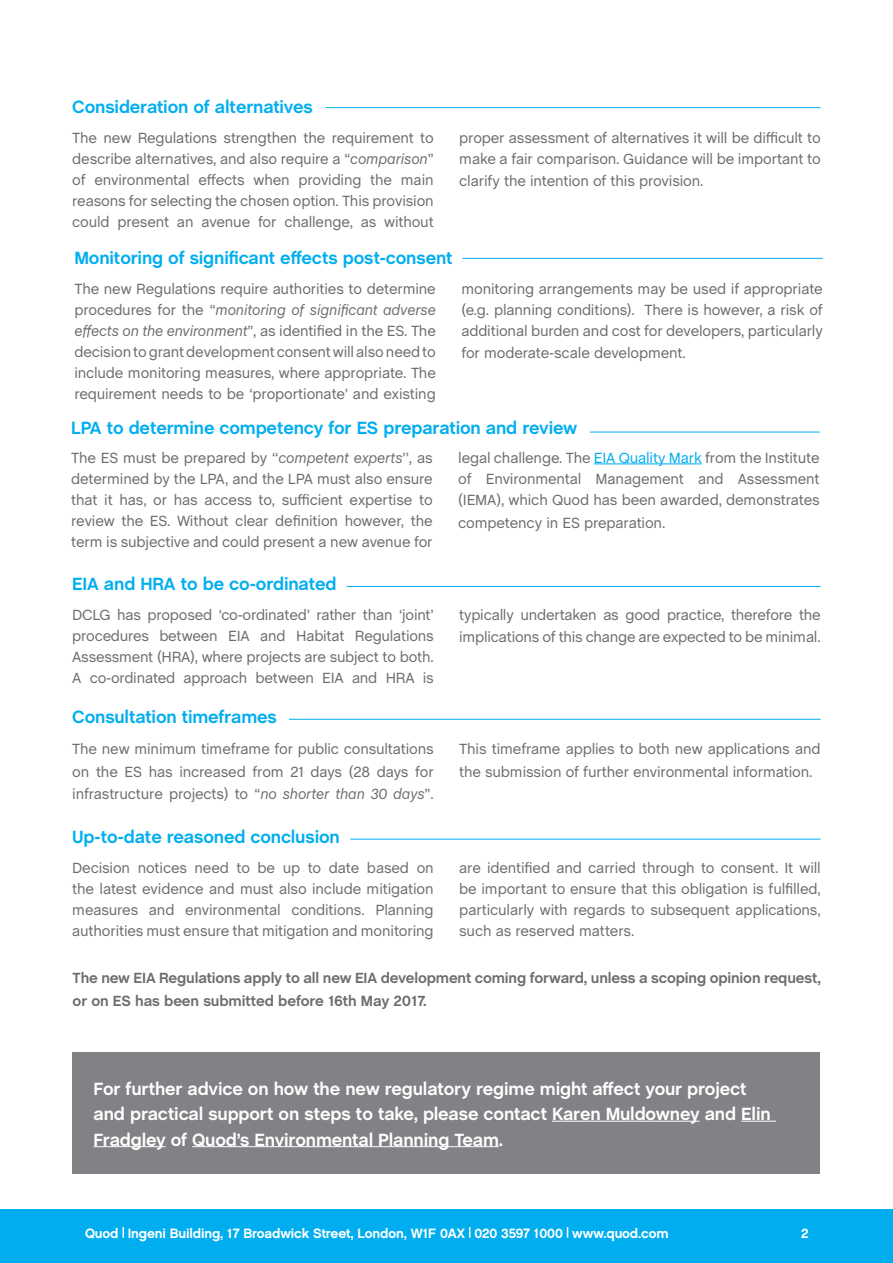
<style>
.page{position:relative;width:893px;height:1263px;background:#fff}
.page>*{position:absolute;margin:0;border:0;box-sizing:border-box;transform-origin:0 0}
.t1{font:700 18px "Chalet";letter-spacing:-.01em;color:#00aeef}
.t2{font:700 18px/25.5px "Chalet";letter-spacing:-.01em;color:#fff}
.t3{font:15px/21px "Chalet";letter-spacing:-.01em;color:#6c6d70;text-align:justify}
.t4{font:700 15px/22.5px "Chalet";letter-spacing:-.01em;color:#6c6d70}
.t5{font:13.5px "Chalet New York Nineteen Sixty";letter-spacing:-.01em;color:#fff}
.s1{font-style:italic}
.s2{color:#00aeef}
</style>
<div class="page">
<div style="left:0;top:1209px;width:893px;height:54px;background:#00aeef"></div>
<svg style="left:122px;top:1227px;width:2px;height:11px"></svg>
<hr style="left:594px;top:464px;width:108px;height:1px;background:#00aeef">
<hr style="left:462px;top:258px;width:361px;height:1px;background:#00aeef">
<hr style="left:347px;top:586px;width:474px;height:1px;background:#00aeef">
<hr style="left:590px;top:432px;width:230px;height:1px;background:#00aeef">
<hr style="left:289px;top:719px;width:532px;height:1px;background:#00aeef">
<hr style="left:350px;top:839px;width:471px;height:1px;background:#00aeef">
<div style="left:72px;top:1053px;width:748px;height:121px;background:#808285"></div>
<hr style="left:552px;top:1121px;width:147px;height:1px;background:#fff">
<hr style="left:741px;top:1121px;width:35px;height:1px;background:#fff">
<hr style="left:94px;top:1146px;width:72px;height:1px;background:#fff">
<hr style="left:192px;top:1146px;width:307px;height:1px;background:#fff">
<hr style="left:325px;top:107px;width:496px;height:1px;background:#00aeef">
<p class="t1" style="left:72px;top:96px;width:242px">Consideration of alternatives</p>
<p class="t3" style="left:72px;top:127px;width:363px">The new Regulations strengthen the requirement to describe alternatives, and also require a “<span class="s1">comparison</span>” of environmental effects when providing the main reasons for selecting the chosen option. This provision could present an avenue for challenge, as without</p>
<p class="t3" style="left:459px;top:127px;width:363px">proper assessment of alternatives it will be difficult to make a fair comparison. Guidance will be important to</p>
<p class="t3" style="left:459px;top:171px;width:246px">clarify the intention of this provision.</p>
<p class="t1" style="left:74px;top:247px;width:379px">Monitoring of significant effects post-consent</p>
<p class="t3" style="left:74px;top:278px;width:363px">The new Regulations require authorities to determine procedures for the “<span class="s1">monitoring of significant adverse effects on the environment</span>”, as identified in the ES. The decision to grant development consent will also need to include monitoring measures, where appropriate. The requirement needs to be ‘proportionate’ and existing</p>
<p class="t3" style="left:461px;top:278px;width:363px">monitoring arrangements may be used if appropriate (e.g. planning conditions). There is however, a risk of additional burden and cost for developers, particularly</p>
<p class="t3" style="left:461px;top:343px;width:226px">for moderate-scale development.</p>
<p class="t1" style="left:71px;top:417px;width:508px">LPA to determine competency for ES preparation and review</p>
<p class="t3" style="left:71px;top:448px;width:363px">The ES must be prepared by ‘‘<span class="s1">competent experts</span>’’, as determined by the LPA, and the LPA must also ensure that it has, or has access to, sufficient expertise to review the ES. Without clear definition however, the term is subjective and could present a new avenue for</p>
<p class="t3" style="left:458px;top:448px;width:363px">legal challenge. The <span class="s2">EIA Quality Mark</span> from the Institute of Environmental Management and Assessment (IEMA), which Quod has been awarded, demonstrates</p>
<p class="t3" style="left:458px;top:512px;width:209px">competency in ES preparation.</p>
<p class="t1" style="left:72px;top:573px;width:266px">EIA and HRA to be co-ordinated</p>
<p class="t3" style="left:72px;top:604px;width:363px">DCLG has proposed ‘co-ordinated’ rather than ‘joint’ procedures between EIA and Habitat Regulations Assessment (HRA), where projects are subject to both.<br>A co-ordinated approach between EIA and HRA is</p>
<p class="t3" style="left:459px;top:603px;width:363px;line-height:22.5px">typically undertaken as good practice, therefore the implications of this change are expected to be minimal.</p>
<p class="t1" style="left:72px;top:706px;width:206px">Consultation timeframes</p>
<p class="t3" style="left:72px;top:738px;width:363px;line-height:22.5px">The new minimum timeframe for public consultations on the ES has increased from 21 days (28 days for infrastructure projects) to “<span class="s1">no shorter than 30 days</span>”.</p>
<p class="t3" style="left:459px;top:738px;width:363px;line-height:22.5px">This timeframe applies to both new applications and the submission of further environmental information.</p>
<p class="t1" style="left:72px;top:826px;width:269px">Up-to-date reasoned conclusion</p>
<p class="t3" style="left:72px;top:857px;width:363px">Decision notices need to be up to date based on the latest evidence and must also include mitigation measures and environmental conditions. Planning authorities must ensure that mitigation and monitoring</p>
<p class="t3" style="left:459px;top:857px;width:363px">are identified and carried through to consent. It will be important to ensure that this obligation is fulfilled, particularly with regards to subsequent applications, such as reserved matters.</p>
<p class="t4" style="left:73px;top:968px;width:750px">The new EIA Regulations apply to all new EIA development coming forward, unless a scoping opinion request, or on ES has been submitted before 16th May 2017.</p>
<p class="t2" style="left:94px;top:1077px;width:679px">For further advice on how the new regulatory regime might affect your project and practical support on steps to take, please contact Karen Muldowney and Elin<br>Fradgley of Quod’s Environmental Planning Team.</p>
<p class="t5" style="left:85px;top:1224px;width:585px">Quod Ingeni Building, 17 Broadwick Street, London, W1F 0AX 020 3597 1000 www.quod.com</p>
<p class="t5" style="left:801px;top:1224px;width:9px">2</p>
</div>
